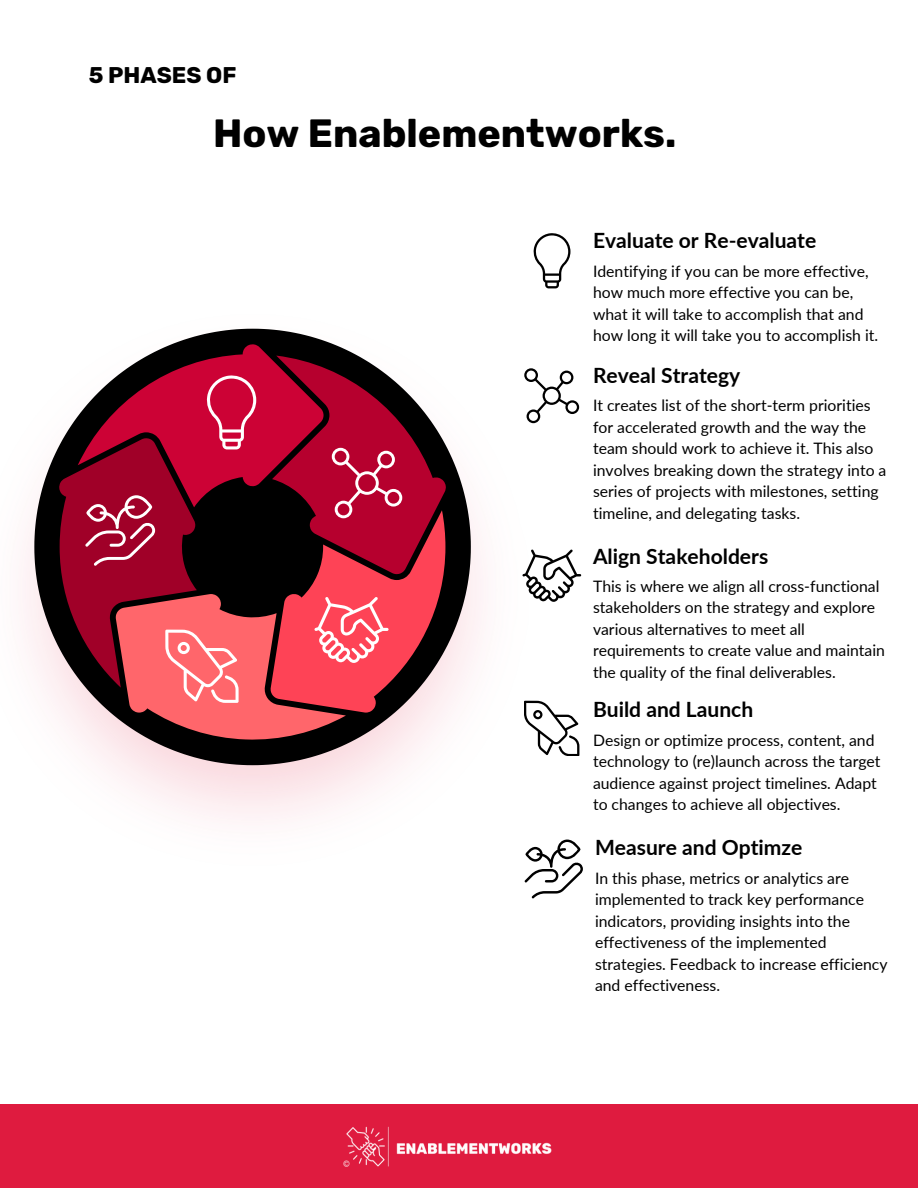
<style>
.page{position:relative;width:918px;height:1188px;background:#fff}
.page>*{position:absolute;margin:0;border:0;box-sizing:border-box;transform-origin:0 0}
.t1{font:700 39.3px "Rubik";color:#000}
.t2{font:700 22.65px "Rubik";color:#000}
.t3{font:700 21px "Lato";color:#000}
.t4{font:15.75px/21.5px "Lato";color:#000}
</style>
<div class="page">
<div style="left:0;top:1104px;width:918px;height:84px;background:#df1b3f"></div>
<img style="left:343px;top:1126px;width:209px;height:41px">
<svg style="left:34px;top:329px;width:437px;height:436px"></svg>
<svg style="left:59px;top:344px;width:387px;height:397px;background:#a13549"></svg>
<svg style="left:533px;top:233px;width:37px;height:55px"></svg>
<svg style="left:524px;top:368px;width:55px;height:55px"></svg>
<svg style="left:522px;top:549px;width:59px;height:53px"></svg>
<svg style="left:525px;top:840px;width:58px;height:58px"></svg>
<svg style="left:524px;top:701px;width:55px;height:55px"></svg>
<p class="t2" style="left:89px;top:62px;width:149px">5 PHASES OF</p>
<h2 class="t1" style="left:213px;top:110px;width:465px">How Enablementworks.</h2>
<p class="t3" style="left:593px;top:228px;width:225px">Evaluate or Re-evaluate</p>
<p class="t4" style="left:593px;top:260px;width:287px">Identifying if you can be more effective, how much more effective you can be, what it will take to accomplish that and how long it will take you to accomplish it.</p>
<p class="t3" style="left:593px;top:362px;width:149px">Reveal Strategy</p>
<p class="t4" style="left:593px;top:394px;width:295px">It creates list of the short-term priorities for accelerated growth and the way the team should work to achieve it. This also involves breaking down the strategy into a series of projects with milestones, setting timeline, and delegating tasks.</p>
<p class="t3" style="left:593px;top:543px;width:177px">Align Stakeholders</p>
<p class="t4" style="left:593px;top:575px;width:293px">This is where we align all cross-functional stakeholders on the strategy and explore various alternatives to meet all requirements to create value and maintain the quality of the final deliverables.</p>
<p class="t3" style="left:593px;top:697px;width:162px">Build and Launch</p>
<p class="t4" style="left:593px;top:729px;width:289px">Design or optimize process, content, and technology to (re)launch across the target audience against project timelines. Adapt to changes to achieve all objectives.</p>
<p class="t3" style="left:595px;top:835px;width:209px">Measure and Optimze</p>
<p class="t4" style="left:595px;top:867px;width:294px">In this phase, metrics or analytics are implemented to track key performance indicators, providing insights into the effectiveness of the implemented strategies. Feedback to increase efficiency and effectiveness.</p>
</div>
